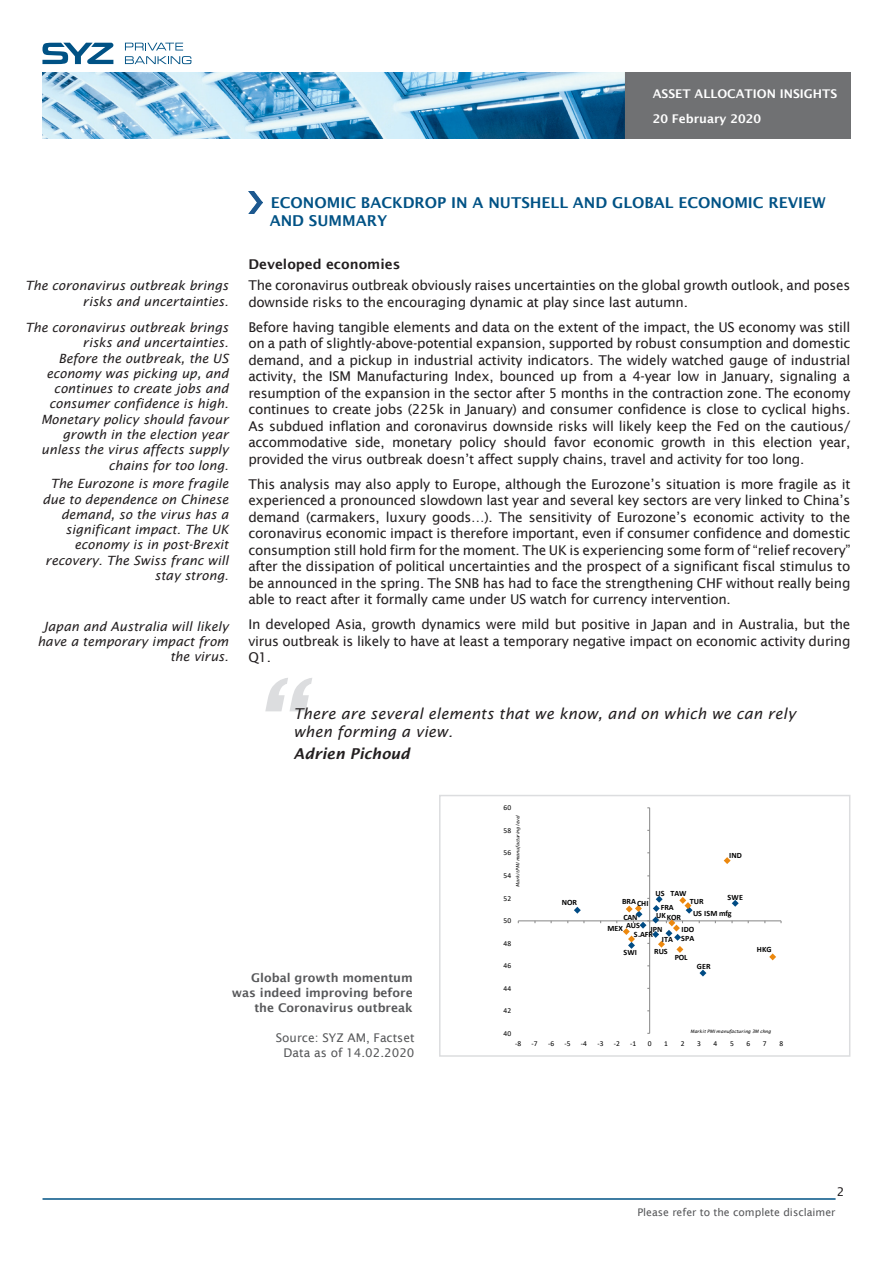
<style>
.page{position:relative;width:893px;height:1263px;background:#fff}
.page>*{position:absolute;margin:0;border:0;box-sizing:border-box;transform-origin:0 0}
.t1{font:italic 600 111.6px "Lucida Sans";color:#dcdddf}
.Citation{font:italic 15px/18px "Lucida Sans";letter-spacing:.01em;color:#231f20}
.Titre_chapitre{font:600 15px/18px "Lucida Sans";color:#005285}
.Citation-2{font:italic 600 15px "Lucida Sans";color:#231f20}
.texte{font:13.5px/16.5px "Lucida Sans";letter-spacing:-.02em;color:#231f20;text-align:justify}
.texte-2{font:600 13.5px "Lucida Sans";color:#231f20}
.Section{font:italic 12.75px/15.3px "Lucida Sans";color:#231f20;text-align:right}
.Titre_graph{font:600 12px/15px "Lucida Sans";color:#57585a;text-align:right}
.texte_info_graph{font:12px "Lucida Sans";color:#57585a}
.t2{font:600 12px/24.9px "Lucida Sans";color:#fff}
.t3{font:12px "Lucida Sans";color:#231f20}
.t4{font:10.5px "Lucida Sans";color:#57585a}
.t5{font:700 8.1px/14.1px "Calibri";letter-spacing:.005em;color:#000}
.t6{font:7.5px "Calibri";letter-spacing:.03em;color:#000}
.t7{font:italic 4.65px "Lucida Sans";letter-spacing:.005em;color:#000}
</style>
<div class="page">
<hr style="left:43px;top:1198px;width:793px;height:2px;background:#005285">
<img style="left:43px;top:72px;width:808px;height:66px">
<svg style="left:125px;top:43px;width:58px;height:7px"></svg>
<svg style="left:125px;top:56px;width:66px;height:8px"></svg>
<svg style="left:42px;top:43px;width:72px;height:21px"></svg>
<img style="left:248px;top:191px;width:15px;height:22px">
<hr style="left:649px;top:808px;width:1px;height:225px;background:#868686">
<hr style="left:518px;top:920px;width:263px;height:1px;background:#868686">
<svg style="left:699px;top:969px;width:7px;height:7px"></svg>
<svg style="left:724px;top:857px;width:7px;height:7px"></svg>
<svg style="left:769px;top:953px;width:7px;height:7px"></svg>
<svg style="left:623px;top:896px;width:70px;height:57px"></svg>
<svg style="left:732px;top:900px;width:7px;height:7px"></svg>
<svg style="left:574px;top:907px;width:7px;height:7px"></svg>
<div style="left:439px;top:795px;width:411px;height:262px;border:2px solid #dcdddf"></div>
<p class="t2" style="left:653px;top:81px;width:186px">ASSET ALLOCATION INSIGHTS<br>20 February 2020</p>
<p class="Section" style="left:25px;top:278px;width:205px">The coronavirus outbreak brings risks and uncertainties.</p>
<p class="Section" style="left:25px;top:320px;width:205px">The coronavirus outbreak brings risks and uncertainties.</p>
<p class="Section" style="left:46px;top:350px;width:184px">Before the outbreak, the US economy was picking up, and continues to create jobs and consumer confidence is high.</p>
<p class="Section" style="left:41px;top:412px;width:189px">Monetary policy should favour growth in the election year unless the virus affects supply chains for too long.</p>
<p class="Section" style="left:42px;top:476px;width:188px">The Eurozone is more fragile due to dependence on Chinese demand, so the virus has a significant impact. The UK economy is in post-Brexit recovery. The Swiss franc will stay strong.</p>
<p class="Section" style="left:37px;top:618px;width:193px">Japan and Australia will likely have a temporary impact from the virus.</p>
<p class="Titre_chapitre" style="left:270px;top:194px;width:558px">ECONOMIC BACKDROP IN A NUTSHELL AND GLOBAL ECONOMIC REVIEW<br>AND SUMMARY</p>
<p class="texte-2" style="left:248px;top:257px;width:153px">Developed economies</p>
<p class="texte" style="left:248px;top:277px;width:603px">The coronavirus outbreak obviously raises uncertainties on the global growth outlook, and poses downside risks to the encouraging dynamic at play since last autumn.</p>
<p class="texte" style="left:248px;top:319px;width:604px">Before having tangible elements and data on the extent of the impact, the US economy was still on a path of slightly-above-potential expansion, supported by robust consumption and domestic demand, and a pickup in industrial activity indicators. The widely watched gauge of industrial activity, the ISM Manufacturing Index, bounced up from a 4-year low in January, signaling a resumption of the expansion in the sector after 5 months in the contraction zone. The economy continues to create jobs (225k in January) and consumer confidence is close to cyclical highs.<br>As subdued inflation and coronavirus downside risks will likely keep the Fed on the cautious/ accommodative side, monetary policy should favor economic growth in this election year, provided the virus outbreak doesn’t affect supply chains, travel and activity for too long.</p>
<p class="texte" style="left:248px;top:476px;width:604px">This analysis may also apply to Europe, although the Eurozone’s situation is more fragile as it experienced a pronounced slowdown last year and several key sectors are very linked to China’s demand (carmakers, luxury goods…). The sensitivity of Eurozone’s economic activity to the coronavirus economic impact is therefore important, even if consumer confidence and domestic consumption still hold firm for the moment. The UK is experiencing some form of “relief recovery” after the dissipation of political uncertainties and the prospect of a significant fiscal stimulus to be announced in the spring. The SNB has had to face the strengthening CHF without really being able to react after it formally came under US watch for currency intervention.</p>
<p class="texte" style="left:248px;top:616px;width:603px">In developed Asia, growth dynamics were mild but positive in Japan and in Australia, but the virus outbreak is likely to have at least a temporary negative impact on economic activity during Q1.</p>
<p class="t1" style="left:250px;top:660px;width:52px">“</p>
<p class="Citation" style="left:293px;top:705px;width:504px">There are several elements that we know, and on which we can rely when forming a view.</p>
<p class="Citation-2" style="left:293px;top:745px;width:118px">Adrien Pichoud</p>
<p class="t6" style="left:503px;top:803px;width:9px">60</p>
<p class="t7" style="left:515px;top:887px;width:73px;rotate:-90deg">Markit PMI manufacturing level</p>
<p class="t6" style="left:503px;top:825px;width:9px">58</p>
<p class="t6" style="left:503px;top:848px;width:9px">56</p>
<p class="t6" style="left:503px;top:870px;width:9px">54</p>
<p class="t6" style="left:503px;top:893px;width:9px">52</p>
<p class="t6" style="left:503px;top:915px;width:9px">50</p>
<p class="t6" style="left:503px;top:938px;width:9px">48</p>
<p class="t6" style="left:503px;top:960px;width:9px">46</p>
<p class="t5" style="left:562px;top:895px;width:16px">NOR</p>
<p class="t5" style="left:729px;top:848px;width:14px">IND</p>
<p class="t5" style="left:655px;top:886px;width:11px">US</p>
<p class="t5" style="left:670px;top:887px;width:17px">TAW</p>
<p class="t5" style="left:667px;top:910px;width:16px">KOR</p>
<p class="t5" style="left:727px;top:890px;width:17px">SWE</p>
<p class="t5" style="left:690px;top:894px;width:15px">TUR</p>
<p class="t5" style="left:622px;top:894px;width:16px">BRA</p>
<p class="t5" style="left:608px;top:921px;width:17px">MEX</p>
<p class="t5" style="left:637px;top:896px;width:13px">CHI</p>
<p class="t5" style="left:661px;top:900px;width:14px">FRA</p>
<p class="t5" style="left:662px;top:931px;width:34px">ITA SPA</p>
<p class="t5" style="left:693px;top:906px;width:40px">US ISM mfg</p>
<p class="t5" style="left:650px;top:908px;width:17px;text-indent:6px">UK<br>JPN</p>
<p class="t5" style="left:623px;top:910px;width:15px">CAN</p>
<p class="t5" style="left:626px;top:918px;width:15px">AUS</p>
<p class="t5" style="left:623px;top:945px;width:15px">SWI</p>
<p class="t5" style="left:681px;top:922px;width:14px">IDO</p>
<p class="t5" style="left:634px;top:927px;width:20px">S.AFR</p>
<p class="t5" style="left:654px;top:944px;width:15px">RUS</p>
<p class="t5" style="left:675px;top:950px;width:14px">POL</p>
<p class="t5" style="left:697px;top:959px;width:15px">GER</p>
<p class="t5" style="left:757px;top:942px;width:16px">HKG</p>
<p class="Titre_graph" style="left:232px;top:970px;width:183px">Global growth momentum was indeed improving before the Coronavirus outbreak</p>
<p class="texte_info_graph" style="left:276px;top:1031px;width:140px">Source: SYZ AM, Factset</p>
<p class="texte_info_graph" style="left:284px;top:1046px;width:132px">Data as of 14.02.2020</p>
<p class="t6" style="left:503px;top:983px;width:9px">44</p>
<p class="t6" style="left:503px;top:1005px;width:9px">42</p>
<p class="t6" style="left:503px;top:1028px;width:9px">40</p>
<p class="t7" style="left:690px;top:1028px;width:82px">Markit PMI manufacturing 3M chng</p>
<p class="t6" style="left:515px;top:1038px;width:8px">-8</p>
<p class="t6" style="left:532px;top:1038px;width:8px">-7</p>
<p class="t6" style="left:548px;top:1038px;width:8px">-6</p>
<p class="t6" style="left:564px;top:1038px;width:8px">-5</p>
<p class="t6" style="left:581px;top:1038px;width:8px">-4</p>
<p class="t6" style="left:597px;top:1038px;width:8px">-3</p>
<p class="t6" style="left:614px;top:1038px;width:8px">-2</p>
<p class="t6" style="left:630px;top:1038px;width:8px">-1</p>
<p class="t6" style="left:648px;top:1038px;width:5px">0</p>
<p class="t6" style="left:664px;top:1038px;width:5px">1</p>
<p class="t6" style="left:681px;top:1038px;width:5px">2</p>
<p class="t6" style="left:697px;top:1038px;width:5px">3</p>
<p class="t6" style="left:714px;top:1038px;width:5px">4</p>
<p class="t6" style="left:730px;top:1038px;width:5px">5</p>
<p class="t6" style="left:746px;top:1038px;width:5px">6</p>
<p class="t6" style="left:763px;top:1038px;width:5px">7</p>
<p class="t6" style="left:779px;top:1038px;width:5px">8</p>
<p class="t3" style="left:837px;top:1185px;width:9px">2</p>
<p class="t4" style="left:637px;top:1207px;width:200px">Please refer to the complete disclaimer</p>
</div>
